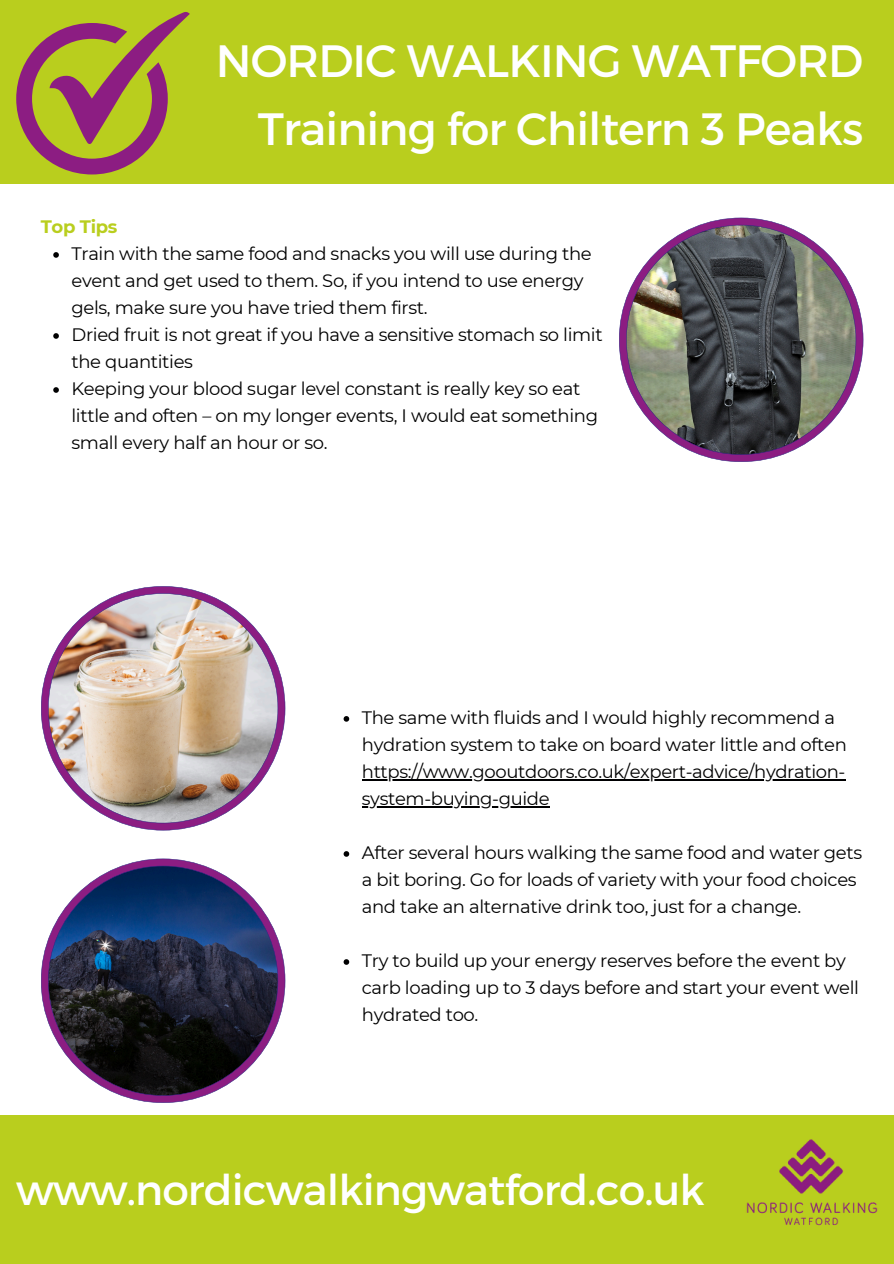
<style>
.page{position:relative;width:894px;height:1264px;background:#fff}
.page>*{position:absolute;margin:0;border:0;box-sizing:border-box;transform-origin:0 0}
.t1{font:45.3px/67.5px "Montserrat";letter-spacing:-.02em;color:#fff;text-align:right}
.t2{font:42.3px "Montserrat";letter-spacing:-.02em;color:#fff}
.t3{font:18px/27px "Montserrat";letter-spacing:-.02em;color:#000001}
.t4{font:700 18px "Montserrat";letter-spacing:-.02em;color:#b9ce1e}
</style>
<div class="page">
<div style="left:0;top:1114px;width:893px;height:149px;background:#b9ce1e"></div>
<div style="left:0;top:0;width:893px;height:184px;background:#b9ce1e"></div>
<img style="left:737px;top:1114px;width:148px;height:112px">
<svg style="left:16px;top:12px;width:173px;height:162px"></svg>
<svg style="left:619px;top:218px;width:244px;height:244px"></svg>
<svg style="left:53px;top:252px;width:6px;height:6px"></svg>
<svg style="left:53px;top:333px;width:6px;height:6px"></svg>
<svg style="left:53px;top:387px;width:6px;height:6px"></svg>
<img style="left:41px;top:586px;width:244px;height:244px">
<svg style="left:41px;top:858px;width:244px;height:244px"></svg>
<svg style="left:343px;top:716px;width:6px;height:5px"></svg>
<hr style="left:362px;top:779px;width:482px;height:1px;background:#000001">
<hr style="left:362px;top:806px;width:187px;height:1px;background:#000001">
<svg style="left:343px;top:851px;width:6px;height:5px"></svg>
<svg style="left:343px;top:959px;width:6px;height:5px"></svg>
<h2 class="t1" style="left:216px;top:25px;width:649px">NORDIC WALKING WATFORD<br>Training for Chiltern 3 Peaks</h2>
<p class="t4" style="left:41px;top:215px;width:78px">Top Tips</p>
<p class="t3" style="left:71px;top:240px;width:521px">Train with the same food and snacks you will use during the event and get used to them. So, if you intend to use energy gels, make sure you have tried them first.</p>
<p class="t3" style="left:71px;top:321px;width:532px">Dried fruit is not great if you have a sensitive stomach so limit the quantities</p>
<p class="t3" style="left:71px;top:375px;width:528px">Keeping your blood sugar level constant is really key so eat little and often – on my longer events, I would eat something small every half an hour or so.</p>
<p class="t3" style="left:362px;top:704px;width:486px">The same with fluids and I would highly recommend a hydration system to take on board water little and often</p>
<p class="t3" style="left:362px;top:758px;width:485px">https://www.gooutdoors.co.uk/expert-advice/hydration-</p>
<p class="t3" style="left:362px;top:785px;width:189px">system-buying-guide</p>
<p class="t3" style="left:362px;top:839px;width:501px">After several hours walking the same food and water gets a bit boring. Go for loads of variety with your food choices and take an alternative drink too, just for a change.</p>
<h1 class="t3" style="left:362px;top:947px;width:498px">Try to build up your energy reserves before the event by carb loading up to 3 days before and start your event well hydrated too.</h1>
<p class="t2" style="left:16px;top:1162px;width:690px">www.nordicwalkingwatford.co.uk</p>
</div>
